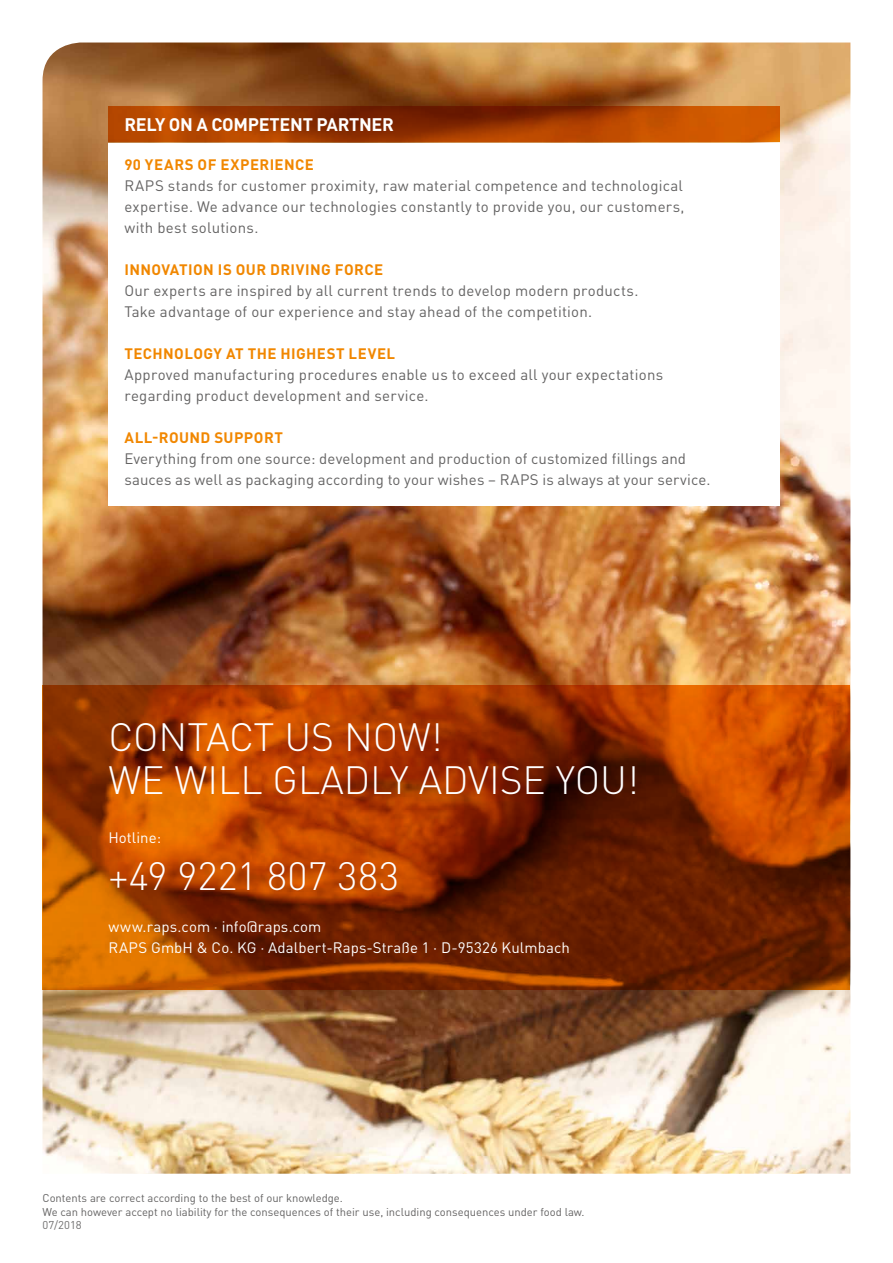
<style>
.page{position:relative;width:893px;height:1263px;background:#fff}
.page>*{position:absolute;margin:0;border:0;box-sizing:border-box;transform-origin:0 0}
.t1{font:300 39px/42px "DIN Pro";color:#fff}
.t2{font:700 18px "DIN Pro";letter-spacing:-.015em;color:#fff}
.t3{font:15px/21px "DIN Pro";letter-spacing:.015em;color:#646363}
.t4{font:700 15px "DIN Pro";letter-spacing:.03em;color:#f18700}
.t5{font:15px/21px "DIN Pro";letter-spacing:.005em;color:#fff}
.t6{font:11.25px/13.5px "DIN Pro";color:#646363}
.t7{font:11.25px "DIN Pro";color:#706f6f}
</style>
<div class="page">
<img style="left:43px;top:43px;width:807px;height:1131px">
<svg style="left:43px;top:685px;width:807px;height:304px;background:#963500"></svg>
<div style="left:108px;top:143px;width:672px;height:363px;background:#fff"></div>
<svg style="left:108px;top:106px;width:672px;height:36px;background:#a53d00"></svg>
<p class="t2" style="left:124px;top:109px;width:271px">RELY ON A COMPETENT PARTNER</p>
<p class="t4" style="left:124px;top:152px;width:191px">90 YEARS OF EXPERIENCE</p>
<p class="t3" style="left:124px;top:173px;width:562px;text-align:justify">RAPS stands for customer proximity, raw material competence and technological expertise. We advance our technologies constantly to provide you, our customers, with best solutions.</p>
<p class="t4" style="left:124px;top:257px;width:260px">INNOVATION IS OUR DRIVING FORCE</p>
<p class="t3" style="left:124px;top:278px;width:516px">Our experts are inspired by all current trends to develop modern products.<br>Take advantage of our experience and stay ahead of the competition.</p>
<p class="t4" style="left:124px;top:341px;width:272px">TECHNOLOGY AT THE HIGHEST LEVEL</p>
<p class="t3" style="left:124px;top:362px;width:540px">Approved manufacturing procedures enable us to exceed all your expectations regarding product development and service.</p>
<p class="t4" style="left:124px;top:425px;width:160px">ALL-ROUND SUPPORT</p>
<p class="t3" style="left:124px;top:446px;width:588px">Everything from one source: development and production of customized fillings and sauces as well as packaging according to your wishes – RAPS is always at your service.</p>
<h1 class="t1" style="left:108px;top:713px;width:532px">CONTACT US NOW!<br>WE WILL GLADLY ADVISE YOU!</h1>
<p class="t5" style="left:108px;top:826px;width:54px">Hotline:</p>
<h1 class="t1" style="left:108px;top:851px;width:292px">+49 9221 807 383</h1>
<p class="t5" style="left:108px;top:914px;width:463px">www.raps.com · info@raps.com<br>RAPS GmbH &amp; Co. KG · Adalbert-Raps-Straße 1 · D-95326 Kulmbach</p>
<p class="t6" style="left:43px;top:1190px;width:544px">Contents are correct according to the best of our knowledge.<br>We can however accept no liability for the consequences of their use, including consequences under food law.</p>
<p class="t7" style="left:43px;top:1216px;width:41px">07/2018</p>
</div>
